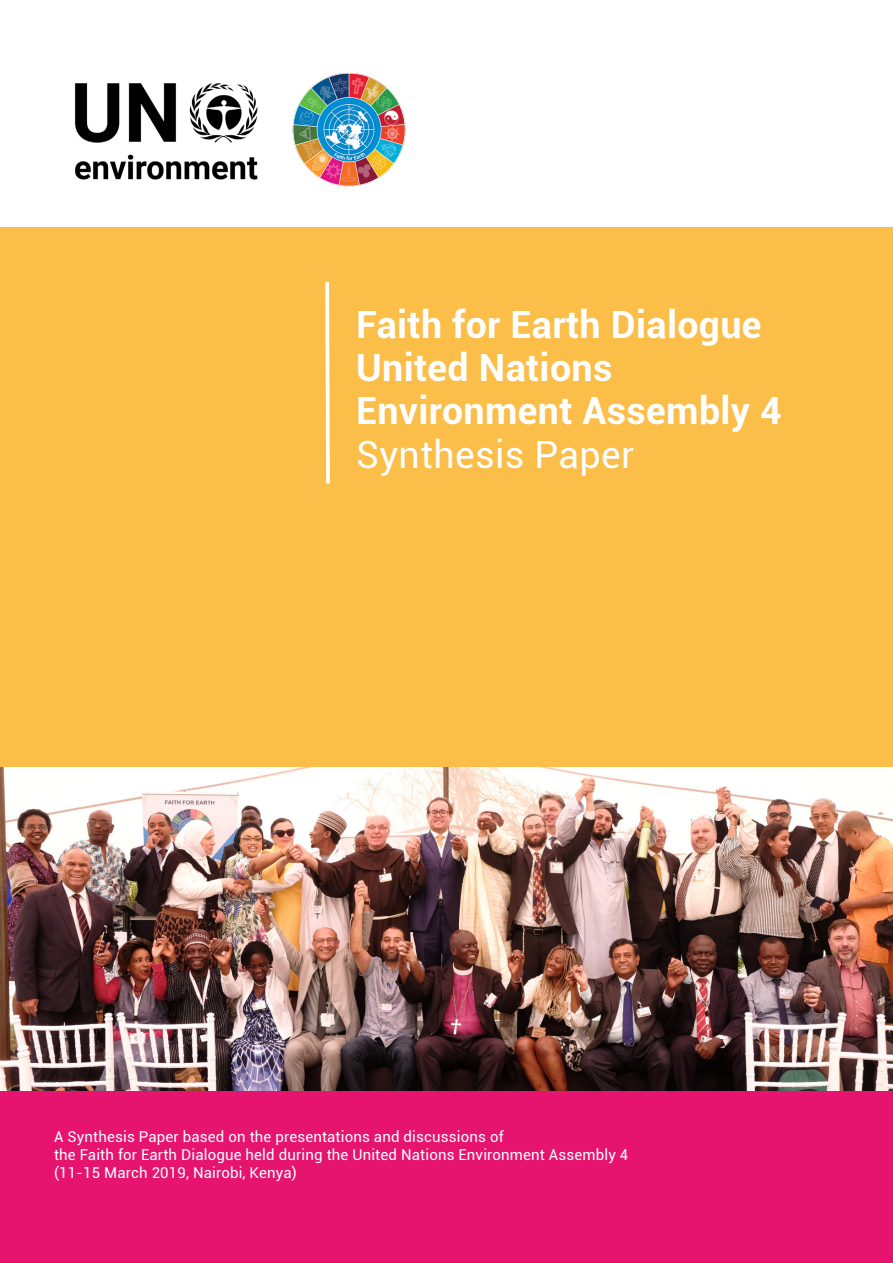
<style>
.page{position:relative;width:893px;height:1263px;background:#fff}
.page>*{position:absolute;margin:0;border:0;box-sizing:border-box;transform-origin:0 0}
.t1{font:700 37.5px "Roboto";letter-spacing:.01em;color:#fff}
.t2{font:37.5px "Roboto";letter-spacing:.01em;color:#fff}
.t3{font:15px "Roboto";letter-spacing:.01em;color:#fff}
</style>
<div class="page">
<img style="left:0;top:766px;width:893px;height:326px">
<img style="left:74px;top:83px;width:184px;height:97px">
<div style="left:0;top:227px;width:893px;height:539px;background:#fbbe49"></div>
<img style="left:292px;top:73px;width:114px;height:114px">
<svg style="left:325px;top:282px;width:5px;height:202px"></svg>
<div style="left:0;top:1092px;width:893px;height:171px;background:#e6136f"></div>
<p class="t1" style="left:356px;top:298px;width:407px">Faith for Earth Dialogue</p>
<p class="t1" style="left:356px;top:341px;width:258px">United Nations</p>
<p class="t1" style="left:356px;top:384px;width:427px">Environment Assembly 4</p>
<p class="t2" style="left:356px;top:428px;width:280px">Synthesis Paper</p>
<p class="t3" style="left:54px;top:1126px;width:451px">A Synthesis Paper based on the presentations and discussions of</p>
<p class="t3" style="left:54px;top:1144px;width:576px">the Faith for Earth Dialogue held during the United Nations Environment Assembly 4</p>
<p class="t3" style="left:54px;top:1162px;width:244px">(11-15 March 2019, Nairobi, Kenya)</p>
</div>
